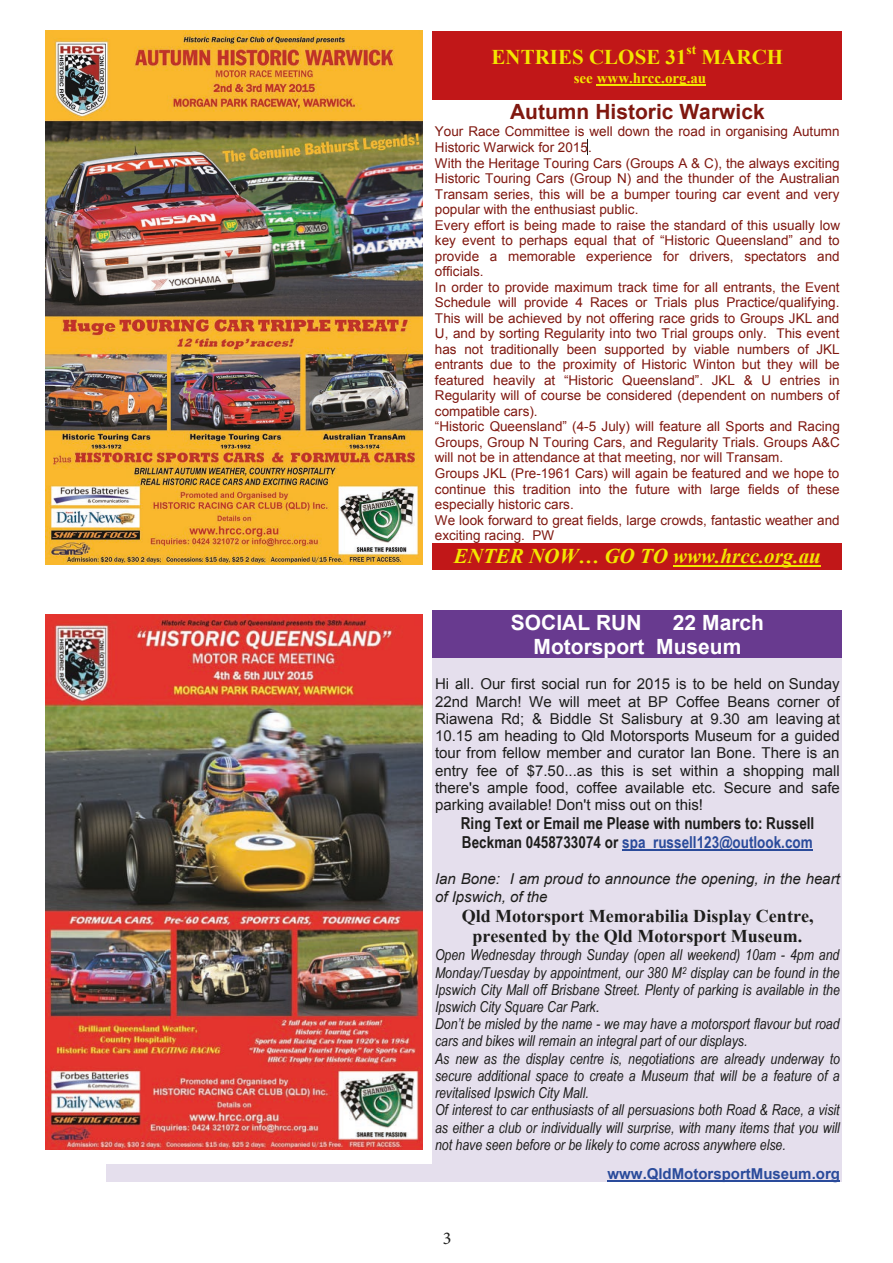
<style>
.page{position:relative;width:893px;height:1263px;background:#fff}
.page>*{position:absolute;margin:0;border:0;box-sizing:border-box;transform-origin:0 0}
.t1{font:700 21px/24.2px "Arial";color:#fff}
.t2{font:italic 700 21px "Times New Roman";color:#f3e600}
.t3{font:700 21px "Arial";color:#801810}
.t4{font:700 21px "Times New Roman";color:#f3e600}
.t5{font:700 18px/20.7px "Times New Roman";color:#1d1d1b;text-align:center}
.t6{font:18px "Minion Pro";color:#1d1d1b}
.t7{font:700 16.5px/18.9px "Arial Narrow";color:#1d1d1b}
.t8{font:italic 15px/17.2px "Arial Narrow";color:#1d1d1b}
.t9{font:15px/17.2px "Arial";color:#1d1d1b;text-align:justify}
.t10{font:italic 15px/17.2px "Arial";color:#1d1d1b}
.t11{font:700 15px "Arial";color:#2a4b9b}
.t12{font:700 15px "Times New Roman";color:#f3e600}
.t13{font:13.5px/15.6px "Arial";color:#801810}
.t14{font:700 13.5px "Times New Roman";color:#f3e600}
.s1{color:#2a4b9b}
.s2{font-family:"Arial"}
</style>
<div class="page">
<img style="left:46px;top:30px;width:377px;height:534px">
<img style="left:46px;top:614px;width:377px;height:535px">
<div style="left:433px;top:31px;width:409px;height:14px;background:#c11718"></div>
<div style="left:433px;top:45px;width:409px;height:24px;background:#c11718"></div>
<div style="left:433px;top:69px;width:409px;height:17px;background:#c11718"></div>
<hr style="left:597px;top:84px;width:109px;height:2px;background:#f3e600">
<div style="left:433px;top:86px;width:409px;height:14px;background:#c11718"></div>
<div style="left:433px;top:543px;width:409px;height:26px;background:#c11718"></div>
<hr style="left:673px;top:565px;width:148px;height:2px;background:#f3e600">
<div style="left:433px;top:610px;width:409px;height:24px;background:#683a8f"></div>
<div style="left:433px;top:634px;width:409px;height:24px;background:#683a8f"></div>
<div style="left:433px;top:658px;width:409px;height:17px;background:#e5dfed"></div>
<div style="left:433px;top:675px;width:409px;height:18px;background:#e5dfed"></div>
<div style="left:433px;top:693px;width:409px;height:17px;background:#e5dfed"></div>
<div style="left:433px;top:710px;width:409px;height:17px;background:#e5dfed"></div>
<div style="left:433px;top:727px;width:409px;height:17px;background:#e5dfed"></div>
<div style="left:433px;top:744px;width:409px;height:18px;background:#e5dfed"></div>
<div style="left:433px;top:762px;width:409px;height:17px;background:#e5dfed"></div>
<div style="left:433px;top:779px;width:409px;height:17px;background:#e5dfed"></div>
<div style="left:433px;top:796px;width:409px;height:17px;background:#e5dfed"></div>
<div style="left:433px;top:813px;width:409px;height:19px;background:#e5dfed"></div>
<div style="left:433px;top:832px;width:409px;height:19px;background:#e5dfed"></div>
<hr style="left:622px;top:849px;width:191px;height:2px;background:#2a4b9b">
<div style="left:433px;top:851px;width:409px;height:19px;background:#e5dfed"></div>
<div style="left:433px;top:870px;width:409px;height:17px;background:#e5dfed"></div>
<div style="left:433px;top:887px;width:409px;height:18px;background:#e5dfed"></div>
<div style="left:433px;top:905px;width:409px;height:20px;background:#e5dfed"></div>
<div style="left:433px;top:925px;width:409px;height:21px;background:#e5dfed"></div>
<div style="left:433px;top:946px;width:409px;height:17px;background:#e5dfed"></div>
<div style="left:433px;top:963px;width:409px;height:18px;background:#e5dfed"></div>
<div style="left:433px;top:981px;width:409px;height:17px;background:#e5dfed"></div>
<div style="left:433px;top:998px;width:409px;height:17px;background:#e5dfed"></div>
<div style="left:433px;top:1015px;width:409px;height:17px;background:#e5dfed"></div>
<div style="left:433px;top:1032px;width:409px;height:17px;background:#e5dfed"></div>
<div style="left:433px;top:1049px;width:409px;height:18px;background:#e5dfed"></div>
<div style="left:433px;top:1067px;width:409px;height:17px;background:#e5dfed"></div>
<div style="left:433px;top:1084px;width:409px;height:17px;background:#e5dfed"></div>
<div style="left:433px;top:1101px;width:409px;height:17px;background:#e5dfed"></div>
<div style="left:433px;top:1118px;width:409px;height:18px;background:#e5dfed"></div>
<div style="left:433px;top:1136px;width:409px;height:29px;background:#e5dfed"></div>
<div style="left:107px;top:1165px;width:735px;height:17px;background:#e5dfed"></div>
<hr style="left:607px;top:1180px;width:233px;height:2px;background:#2a4b9b">
<h1 class="t4" style="left:492px;top:43px;width:196px">ENTRIES CLOSE 31</h1>
<p class="t14" style="left:686px;top:41px;width:11px">st</p>
<h1 class="t4" style="left:701px;top:43px;width:83px">MARCH</h1>
<p class="t12" style="left:574px;top:67px;width:134px">see www.hrcc.org.au</p>
<h1 class="t3" style="left:510px;top:98px;width:256px">Autumn Historic Warwick</h1>
<p class="t13" style="left:435px;top:124px;width:407px">Your Race Committee is well down the road in organising Autumn Historic Warwick for 2015.<br>With the Heritage Touring Cars (Groups A &amp; C), the always exciting Historic Touring Cars (Group N) and the thunder of the Australian Transam series, this will be a bumper touring car event and very popular with the enthusiast public.<br>Every effort is being made to raise the standard of this usually low key event to perhaps equal that of “Historic Queensland” and to provide a memorable experience for drivers, spectators and officials.<br>In order to provide maximum track time for all entrants, the Event Schedule will provide 4 Races or Trials plus Practice/qualifying.<br>This will be achieved by not offering race grids to Groups JKL and U, and by sorting Regularity into two Trial groups only. This event has not traditionally been supported by viable numbers of JKL entrants due to the proximity of Historic Winton but they will be featured heavily at “Historic Queensland”. JKL &amp; U entries in Regularity will of course be considered (dependent on numbers of compatible cars).<br>“Historic Queensland” (4-5 July) will feature all Sports and Racing Groups, Group N Touring Cars, and Regularity Trials. Groups A&amp;C will not be in attendance at that meeting, nor will Transam.<br>Groups JKL (Pre-1961 Cars) will again be featured and we hope to continue this tradition into the future with large fields of these especially historic cars.<br>We look forward to great fields, large crowds, fantastic weather and exciting racing. PW</p>
<h1 class="t2" style="left:454px;top:541px;width:368px">ENTER NOW… GO TO www.hrcc.org.au</h1>
<h1 class="t1" style="left:511px;top:611px;width:132px">SOCIAL RUN</h1>
<h1 class="t1" style="left:534px;top:611px;width:232px;text-indent:139px">22 March<br>Motorsport Museum</h1>
<p class="t9" style="left:435px;top:676px;width:406px">Hi all. Our first social run for 2015 is to be held on Sunday 22nd March! We will meet at BP Coffee Beans corner of Riawena Rd; &amp; Biddle St Salisbury at 9.30 am leaving at 10.15 am heading to Qld Motorsports Museum for a guided tour from fellow member and curator Ian Bone. There is an entry fee of $7.50...as this is set within a shopping mall there's ample food, coffee available etc. Secure and safe parking available! Don't miss out on this!</p>
<p class="t7" style="left:461px;top:813px;width:355px">Ring Text or Email me Please with numbers to: Russell<br>Beckman 0458733074 or <span class="s1">spa_russell123@outlook.com</span></p>
<p class="t10" style="left:435px;top:871px;width:406px">Ian Bone: I am proud to announce the opening, in the heart of Ipswich, of the</p>
<h2 class="t5" style="left:462px;top:905px;width:353px">Qld Motorsport Memorabilia Display Centre, presented by the Qld Motorsport Museum.</h2>
<p class="t8" style="left:435px;top:946px;width:406px">Open Wednesday through Sunday (open all weekend) 10am - 4pm and Monday/Tuesday by appointment, our 380 M<sup>2</sup> display can be found in the Ipswich City Mall off Brisbane Street. Plenty of parking is available in the Ipswich City Square Car Park<span class="s2">.<br></span>Don’t be misled by the name - we may have a motorsport flavour but road cars and bikes will remain an integral part of our displays.<br>As new as the display centre is, negotiations are already underway to secure additional space to create a Museum that will be a feature of a revitalised Ipswich City Mall.<br>Of interest to car enthusiasts of all persuasions both Road &amp; Race, a visit as either a club or individually will surprise, with many items that you will not have seen before or be likely to come across anywhere else.</p>
<p class="t11" style="left:607px;top:1163px;width:234px">www.QldMotorsportMuseum.org</p>
<h2 class="t6" style="left:443px;top:1226px;width:10px">3</h2>
</div>
